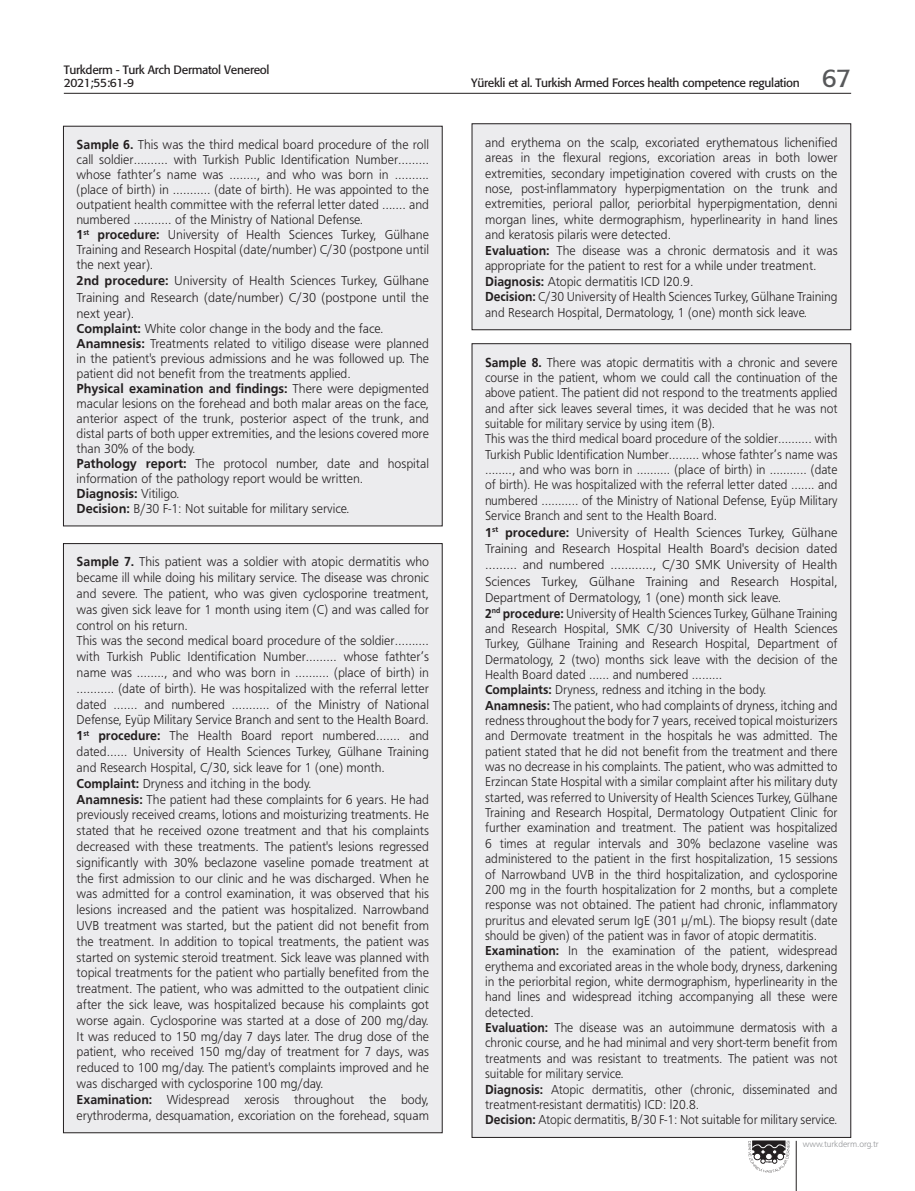
<style>
.page{position:relative;width:915px;height:1191px;background:#fff}
.page>*{position:absolute;margin:0;border:0;box-sizing:border-box;transform-origin:0 0}
.t1{font:25.5px "Formata Tr";color:#57585a}
.t2{font:13.5px/15.8px "Frugal Normal Tr";color:#231f20;scale:.95 1}
.t3{font:13.5px/15.5px "Frugal Normal Tr";color:#231f20;scale:.93 1}
.t4{font:13.5px "Frugal Bold Tr";color:#231f20}
.t5{font:12px/12.8px "Formata Tr";letter-spacing:-.025em;color:#231f20}
.t6{font:9px "Frugal Normal Tr";letter-spacing:-.01em;color:#939598}
.s1{font-family:"Frugal Bold Tr"}
.s2{font-family:"Frugal Normal Tr"}
</style>
<div class="page">
<hr style="left:795px;top:1140px;width:1px;height:51px;background:#231f20">
<hr style="left:64px;top:93px;width:786px;height:1px;background:#231f20">
<svg style="left:748px;top:1140px;width:41px;height:32px"></svg>
<div style="left:63px;top:126px;width:379px;height:400px;background:#ececee"></div>
<div style="left:63px;top:126px;width:379px;height:400px;border:1px solid #231f20"></div>
<div style="left:472px;top:124px;width:378px;height:206px;background:#ececee"></div>
<div style="left:471px;top:123px;width:379px;height:207px;border:1px solid #231f20"></div>
<div style="left:63px;top:543px;width:379px;height:589px;background:#ececee"></div>
<div style="left:472px;top:344px;width:378px;height:793px;background:#ececee"></div>
<p class="t5" style="left:64px;top:63px;width:207px">Turkderm - Turk Arch Dermatol Venereol<br>2021;55:61-9</p>
<p class="t2" style="left:77px;top:137px;width:372px;line-height:15.3px"><span class="s1">Sample 6.</span> This was the third medical board procedure of the roll call soldier………. with Turkish Public Identification Number……… whose fathter’s name was …….., and who was born in ………. (place of birth) in ……….. (date of birth). He was appointed to the outpatient health committee with the referral letter dated ……. and numbered ……….. of the Ministry of National Defense.<br><span class="s1">1</span><sup>st</sup> <span class="s1">procedure:</span> University of Health Sciences Turkey, Gülhane Training and Research Hospital (date/number) C/30 (postpone until the next year).<br><span class="s1">2nd procedure:</span> University of Health Sciences Turkey, Gülhane Training and Research (date/number) C/30 (postpone until the next year).<br><span class="s1">Complaint:</span> White color change in the body and the face.<br><span class="s1">Anamnesis:</span> Treatments related to vitiligo disease were planned in the patient's previous admissions and he was followed up. The patient did not benefit from the treatments applied.</p>
<p class="t4" style="left:77px;top:380px;width:354px">Physical examination and findings: <span class="s2">There were depigmented</span></p>
<p class="t2" style="left:77px;top:396px;width:372px;line-height:15px">macular lesions on the forehead and both malar areas on the face, anterior aspect of the trunk, posterior aspect of the trunk, and distal parts of both upper extremities, and the lesions covered more than 30% of the body.<br><span class="s1">Pathology report:</span> The protocol number, date and hospital information of the pathology report would be written.</p>
<p class="t4" style="left:77px;top:485px;width:104px">Diagnosis: <span class="s2">Vitiligo.</span></p>
<p class="t2" style="left:77px;top:500px;width:289px"><span class="s1">Decision:</span> B/30 F-1: Not suitable for military service.</p>
<p class="t2" style="left:77px;top:554px;width:372px"><span class="s1">Sample 7.</span> This patient was a soldier with atopic dermatitis who became ill while doing his military service. The disease was chronic and severe. The patient, who was given cyclosporine treatment, was given sick leave for 1 month using item (C) and was called for control on his return.<br>This was the second medical board procedure of the soldier………. with Turkish Public Identification Number……… whose fathter’s name was …….., and who was born in ………. (place of birth) in ……….. (date of birth). He was hospitalized with the referral letter dated ……. and numbered ……….. of the Ministry of National Defense, Eyüp Military Service Branch and sent to the Health Board.<br><span class="s1">1</span><sup>st</sup> <span class="s1">procedure:</span> The Health Board report numbered……. and dated…… University of Health Sciences Turkey, Gülhane Training and Research Hospital, C/30, sick leave for 1 (one) month.<br><span class="s1">Complaint:</span> Dryness and itching in the body.<br><span class="s1">Anamnesis:</span> The patient had these complaints for 6 years. He had previously received creams, lotions and moisturizing treatments. He stated that he received ozone treatment and that his complaints decreased with these treatments. The patient's lesions regressed significantly with 30% beclazone vaseline pomade treatment at the first admission to our clinic and he was discharged. When he was admitted for a control examination, it was observed that his lesions increased and the patient was hospitalized. Narrowband UVB treatment was started, but the patient did not benefit from the treatment. In addition to topical treatments, the patient was started on systemic steroid treatment. Sick leave was planned with topical treatments for the patient who partially benefited from the treatment. The patient, who was admitted to the outpatient clinic after the sick leave, was hospitalized because his complaints got worse again. Cyclosporine was started at a dose of 200 mg/day.<br>It was reduced to 150 mg/day 7 days later. The drug dose of the patient, who received 150 mg/day of treatment for 7 days, was reduced to 100 mg/day. The patient's complaints improved and he was discharged with cyclosporine 100 mg/day.<br><span class="s1">Examination:</span> Widespread xerosis throughout the body, erythroderma, desquamation, excoriation on the forehead, squam</p>
<p class="t5" style="left:471px;top:76px;width:330px">Yürekli et al. Turkish Armed Forces health competence regulation</p>
<h1 class="t1" style="left:821px;top:62px;width:31px">67</h1>
<p class="t2" style="left:485px;top:134px;width:372px">and erythema on the scalp, excoriated erythematous lichenified areas in the flexural regions, excoriation areas in both lower extremities, secondary impetigination covered with crusts on the nose, post-inflammatory hyperpigmentation on the trunk and extremities, perioral pallor, periorbital hyperpigmentation, denni morgan lines, white dermographism, hyperlinearity in hand lines and keratosis pilaris were detected.<br><span class="s1">Evaluation:</span> The disease was a chronic dermatosis and it was appropriate for the patient to rest for a while under treatment.<br><span class="s1">Diagnosis:</span> Atopic dermatitis ICD l20.9.<br><span class="s1">Decision:</span> C/30 University of Health Sciences Turkey, Gülhane Training and Research Hospital, Dermatology, 1 (one) month sick leave.</p>
<p class="t3" style="left:485px;top:354px;width:380px"><span class="s1">Sample 8.</span> There was atopic dermatitis with a chronic and severe course in the patient, whom we could call the continuation of the above patient. The patient did not respond to the treatments applied and after sick leaves several times, it was decided that he was not suitable for military service by using item (B).<br>This was the third medical board procedure of the soldier………. with Turkish Public Identification Number……… whose fathter’s name was …….., and who was born in ………. (place of birth) in ……….. (date of birth). He was hospitalized with the referral letter dated ……. and numbered ……….. of the Ministry of National Defense, Eyüp Military Service Branch and sent to the Health Board.<br><span class="s1">1</span><sup>st</sup> <span class="s1">procedure:</span> University of Health Sciences Turkey, Gülhane Training and Research Hospital Health Board's decision dated ……… and numbered …………, C/30 SMK University of Health Sciences Turkey, Gülhane Training and Research Hospital, Department of Dermatology, 1 (one) month sick leave.<br><span class="s1">2</span><sup>nd</sup> <span class="s1">procedure:</span> University of Health Sciences Turkey, Gülhane Training and Research Hospital, SMK C/30 University of Health Sciences Turkey, Gülhane Training and Research Hospital, Department of Dermatology, 2 (two) months sick leave with the decision of the Health Board dated …… and numbered ………<br><span class="s1">Complaints:</span> Dryness, redness and itching in the body.<br><span class="s1">Anamnesis:</span> The patient, who had complaints of dryness, itching and redness throughout the body for 7 years, received topical moisturizers and Dermovate treatment in the hospitals he was admitted. The patient stated that he did not benefit from the treatment and there was no decrease in his complaints. The patient, who was admitted to Erzincan State Hospital with a similar complaint after his military duty started, was referred to University of Health Sciences Turkey, Gülhane Training and Research Hospital, Dermatology Outpatient Clinic for further examination and treatment. The patient was hospitalized 6 times at regular intervals and 30% beclazone vaseline was administered to the patient in the first hospitalization, 15 sessions of Narrowband UVB in the third hospitalization, and cyclosporine 200 mg in the fourth hospitalization for 2 months, but a complete response was not obtained. The patient had chronic, inflammatory pruritus and elevated serum IgE (301 µ/mL). The biopsy result (date should be given) of the patient was in favor of atopic dermatitis.<br><span class="s1">Examination:</span> In the examination of the patient, widespread erythema and excoriated areas in the whole body, dryness, darkening in the periorbital region, white dermographism, hyperlinearity in the hand lines and widespread itching accompanying all these were detected.<br><span class="s1">Evaluation:</span> The disease was an autoimmune dermatosis with a chronic course, and he had minimal and very short-term benefit from treatments and was resistant to treatments. The patient was not suitable for military service.<br><span class="s1">Diagnosis:</span> Atopic dermatitis, other (chronic, disseminated and treatment-resistant dermatitis) ICD: l20.8.<br><span class="s1">Decision:</span> Atopic dermatitis, B/30 F-1: Not suitable for military service.</p>
<p class="t6" style="left:802px;top:1139px;width:77px">www.turkderm.org.tr</p>
</div>
